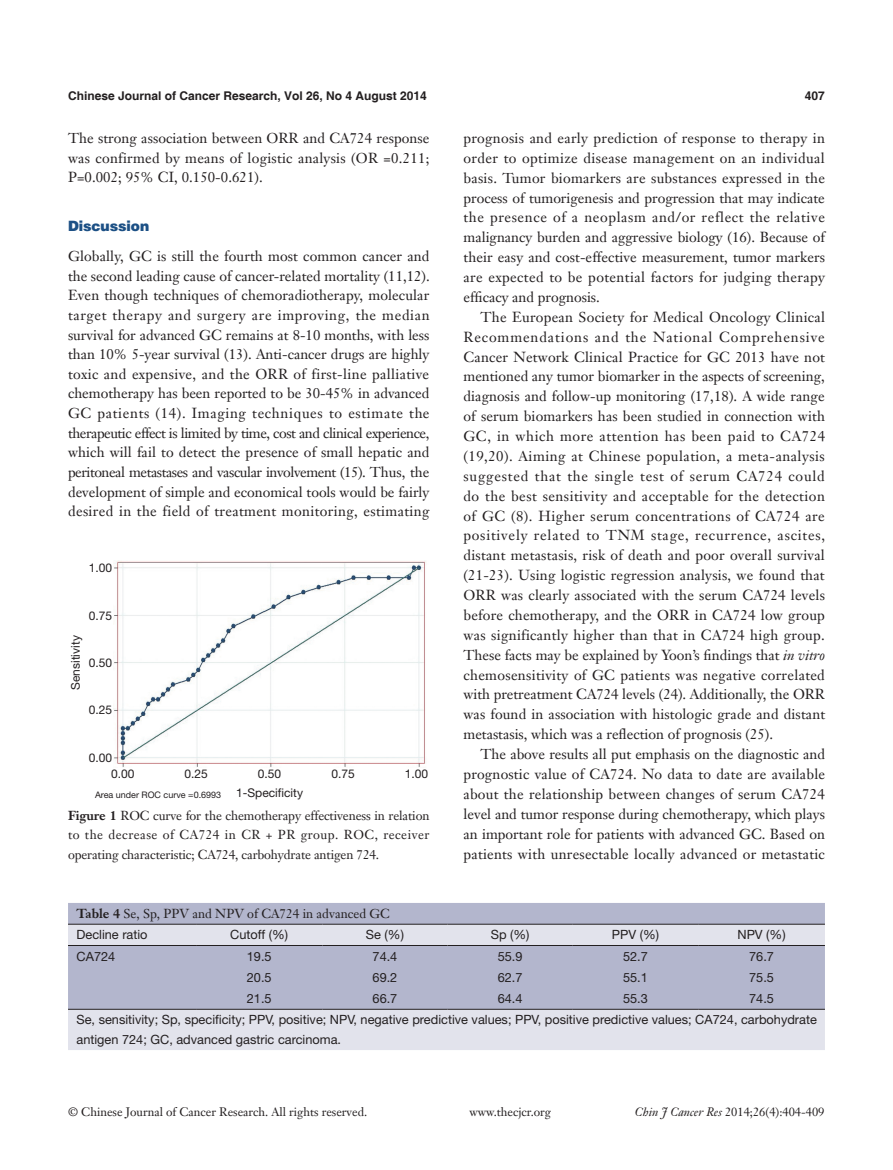
<style>
.page{position:relative;width:893px;height:1170px;background:#fff}
.page>*{position:absolute;margin:0;border:0;box-sizing:border-box;transform-origin:0 0}
.t1{font:14.25px/19.8px "Janson Text LT";letter-spacing:.02em;color:#231f20;text-align:justify}
.t2{font:900 14.25px "Helvetica";color:#1c5085}
.t3{font:12.75px/21.3px "Helvetica Neue LT Pro";color:#231f20}
.t4{font:12.75px/19.5px "Janson Text LT";letter-spacing:-.01em;color:#231f20;text-align:justify}
.t5{font:12px "Janson Text LT";color:#231f20}
.t6{font:700 12px "Helvetica";color:#231f20}
.t7{font:12px "Helvetica Neue LT Pro";color:#231f20}
.t8{font:9px "Helvetica Neue LT Pro";color:#231f20}
.s1{font-size:12px}
.s2{font-weight:700}
.s3{font-style:italic}
</style>
<div class="page">
<img style="left:114px;top:560px;width:312px;height:207px">
<div style="left:68px;top:903px;width:757px;height:20px;background:#b3b6cd"></div>
<svg style="left:68px;top:924px;width:757px;height:125px;background:#c7c9d9"></svg>
<hr style="left:68px;top:923px;width:128px;height:1px;background:#231f20">
<hr style="left:196px;top:923px;width:126px;height:1px;background:#231f20">
<hr style="left:322px;top:923px;width:126px;height:1px;background:#231f20">
<hr style="left:448px;top:923px;width:125px;height:1px;background:#231f20">
<hr style="left:573px;top:923px;width:125px;height:1px;background:#231f20">
<hr style="left:698px;top:923px;width:127px;height:1px;background:#231f20">
<hr style="left:68px;top:945px;width:128px;height:1px;background:#231f20">
<hr style="left:196px;top:945px;width:126px;height:1px;background:#231f20">
<hr style="left:322px;top:945px;width:126px;height:1px;background:#231f20">
<hr style="left:448px;top:945px;width:125px;height:1px;background:#231f20">
<hr style="left:573px;top:945px;width:125px;height:1px;background:#231f20">
<hr style="left:698px;top:945px;width:127px;height:1px;background:#231f20">
<hr style="left:68px;top:1008px;width:128px;height:1px;background:#231f20">
<hr style="left:196px;top:1008px;width:126px;height:1px;background:#231f20">
<hr style="left:322px;top:1008px;width:126px;height:1px;background:#231f20">
<hr style="left:448px;top:1008px;width:125px;height:1px;background:#231f20">
<hr style="left:573px;top:1008px;width:125px;height:1px;background:#231f20">
<hr style="left:698px;top:1008px;width:127px;height:1px;background:#231f20">
<p class="t6" style="left:68px;top:88px;width:360px">Chinese Journal of Cancer Research, Vol 26, No 4 August 2014</p>
<p class="t1" style="left:68px;top:128px;width:363px">The strong association between ORR and CA724 response was confirmed by means of logistic analysis (OR =0.211; P=0.002; 95% CI, 0.150-0.621).</p>
<p class="t2" style="left:68px;top:217px;width:83px">Discussion</p>
<p class="t1" style="left:68px;top:246px;width:363px">Globally, GC is still the fourth most common cancer and the second leading cause of cancer-related mortality (11,12).<br>Even though techniques of chemoradiotherapy, molecular target therapy and surgery are improving, the median survival for advanced GC remains at 8-10 months, with less than 10% 5-year survival (13). Anti-cancer drugs are highly toxic and expensive, and the ORR of first-line palliative chemotherapy has been reported to be 30-45% in advanced GC patients (14). Imaging techniques to estimate the therapeutic effect is limited by time, cost and clinical experience, which will fail to detect the presence of small hepatic and peritoneal metastases and vascular involvement (15). Thus, the development of simple and economical tools would be fairly desired in the field of treatment monitoring, estimating</p>
<p class="t7" style="left:89px;top:560px;width:25px">1.00</p>
<p class="t7" style="left:89px;top:608px;width:25px">0.75</p>
<p class="t7" style="left:89px;top:655px;width:25px">0.50</p>
<p class="t7" style="left:89px;top:702px;width:25px">0.25</p>
<p class="t7" style="left:89px;top:750px;width:25px">0.00</p>
<p class="t7" style="left:68px;top:690px;width:56px;rotate:-90deg">Sensitivity</p>
<p class="t7" style="left:111px;top:765px;width:25px">0.00</p>
<p class="t7" style="left:185px;top:765px;width:25px">0.25</p>
<p class="t7" style="left:258px;top:765px;width:25px">0.50</p>
<p class="t7" style="left:331px;top:765px;width:25px">0.75</p>
<p class="t7" style="left:405px;top:765px;width:25px">1.00</p>
<p class="t8" style="left:95px;top:788px;width:209px">Area under ROC curve =0.6993 <span class="s1">1-Specificity</span></p>
<p class="t4" style="left:68px;top:805px;width:363px"><span class="s2">Figure 1</span> ROC curve for the chemotherapy effectiveness in relation to the decrease of CA724 in CR + PR group. ROC, receiver operating characteristic; CA724, carbohydrate antigen 724.</p>
<p class="t6" style="left:805px;top:88px;width:22px">407</p>
<p class="t1" style="left:463px;top:128px;width:363px">prognosis and early prediction of response to therapy in order to optimize disease management on an individual basis. Tumor biomarkers are substances expressed in the process of tumorigenesis and progression that may indicate the presence of a neoplasm and/or reflect the relative malignancy burden and aggressive biology (16). Because of their easy and cost-effective measurement, tumor markers are expected to be potential factors for judging therapy efficacy and prognosis.</p>
<p class="t1" style="left:463px;top:307px;width:363px;text-indent:17px">The European Society for Medical Oncology Clinical Recommendations and the National Comprehensive Cancer Network Clinical Practice for GC 2013 have not mentioned any tumor biomarker in the aspects of screening, diagnosis and follow-up monitoring (17,18). A wide range of serum biomarkers has been studied in connection with GC, in which more attention has been paid to CA724 (19,20). Aiming at Chinese population, a meta-analysis suggested that the single test of serum CA724 could do the best sensitivity and acceptable for the detection of GC (8). Higher serum concentrations of CA724 are positively related to TNM stage, recurrence, ascites, distant metastasis, risk of death and poor overall survival (21-23). Using logistic regression analysis, we found that ORR was clearly associated with the serum CA724 levels before chemotherapy, and the ORR in CA724 low group was significantly higher than that in CA724 high group.<br>These facts may be explained by Yoon’s findings that <span class="s3">in vitro </span>chemosensitivity of GC patients was negative correlated with pretreatment CA724 levels (24). Additionally, the ORR was found in association with histologic grade and distant metastasis, which was a reflection of prognosis (25).</p>
<p class="t1" style="left:463px;top:744px;width:363px;text-indent:17px">The above results all put emphasis on the diagnostic and prognostic value of CA724. No data to date are available about the relationship between changes of serum CA724 level and tumor response during chemotherapy, which plays an important role for patients with advanced GC. Based on patients with unresectable locally advanced or metastatic</p>
<p class="t4" style="left:77px;top:903px;width:315px"><span class="s2">Table 4</span> Se, Sp, PPV and NPV of CA724 in advanced GC</p>
<p class="t3" style="left:77px;top:923px;width:73px">Decline ratio</p>
<p class="t3" style="left:230px;top:923px;width:59px">Cutoff (%)</p>
<p class="t3" style="left:366px;top:923px;width:40px">Se (%)</p>
<p class="t3" style="left:491px;top:923px;width:40px">Sp (%)</p>
<p class="t3" style="left:612px;top:923px;width:49px">PPV (%)</p>
<p class="t3" style="left:737px;top:923px;width:50px">NPV (%)</p>
<p class="t3" style="left:77px;top:945px;width:40px">CA724</p>
<p class="t3" style="left:247px;top:945px;width:26px">19.5</p>
<p class="t3" style="left:373px;top:945px;width:26px">74.4</p>
<p class="t3" style="left:498px;top:945px;width:26px">55.9</p>
<p class="t3" style="left:623px;top:945px;width:26px">52.7</p>
<p class="t3" style="left:749px;top:945px;width:26px">76.7</p>
<p class="t3" style="left:247px;top:966px;width:26px">20.5</p>
<p class="t3" style="left:373px;top:966px;width:26px">69.2</p>
<p class="t3" style="left:498px;top:966px;width:26px">62.7</p>
<p class="t3" style="left:623px;top:966px;width:26px">55.1</p>
<p class="t3" style="left:749px;top:966px;width:26px">75.5</p>
<p class="t3" style="left:247px;top:987px;width:26px">21.5</p>
<p class="t3" style="left:373px;top:987px;width:26px">66.7</p>
<p class="t3" style="left:498px;top:987px;width:26px">64.4</p>
<p class="t3" style="left:623px;top:987px;width:26px">55.3</p>
<p class="t3" style="left:77px;top:987px;width:742px;text-indent:673px">74.5<br>Se, sensitivity; Sp, specificity; PPV, positive; NPV, negative predictive values; PPV, positive predictive values; CA724, carbohydrate</p>
<p class="t3" style="left:77px;top:1028px;width:266px">antigen 724; GC, advanced gastric carcinoma.</p>
<p class="t5" style="left:68px;top:1104px;width:301px">© Chinese Journal of Cancer Research. All rights reserved.</p>
<p class="t5" style="left:469px;top:1104px;width:83px">www.thecjcr.org</p>
<p class="t5" style="left:635px;top:1104px;width:191px"><span class="s3">Chin J Cancer Res</span> 2014;26(4):404-409</p>
</div>
